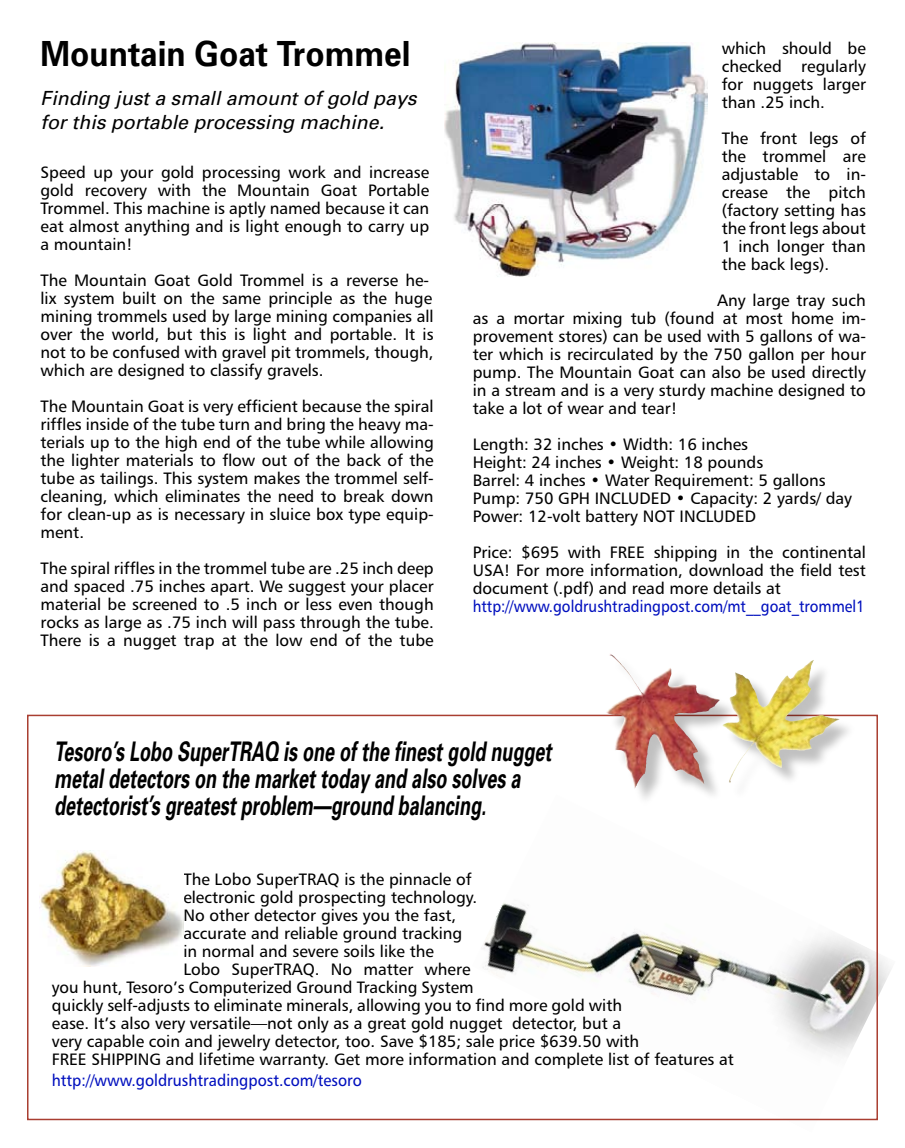
<style>
.page{position:relative;width:905px;height:1148px;background:#fff}
.page>*{position:absolute;margin:0;border:0;box-sizing:border-box;transform-origin:0 0}
.t1{font:700 34.65px "Univers";color:#000;scale:.91 1}
.t2{font:italic 700 27px/27px "Univers";color:#000;scale:.67 1}
.t3{font:italic 19.5px/24px "Univers";color:#000}
.t4{font:16.5px/18px "Humanist 777 BT Roman B";color:#000;text-align:justify}
.t5{font:16.5px "Humanist 777 BT Roman B";color:#000fbe;scale:.9 1}
.t6{font:16.5px "Humanist 777 BT Roman B";color:#000fbe;scale:.94 1}
</style>
<div class="page">
<img style="left:444px;top:43px;width:264px;height:234px">
<img style="left:472px;top:903px;width:419px;height:218px">
<img style="left:39px;top:850px;width:144px;height:116px">
<div style="left:608px;top:656px;width:130px;height:151px;background:#000;opacity:.25"></div>
<img style="left:646px;top:734px;width:57px;height:50px">
<div style="left:724px;top:662px;width:133px;height:139px;background:#000;opacity:.25"></div>
<img style="left:785px;top:660px;width:35px;height:61px">
<h1 class="t1" style="left:40px;top:32px;width:408px">Mountain Goat Trommel</h1>
<p class="t3" style="left:40px;top:86px;width:377px">Finding just a small amount of gold pays for this portable processing machine.</p>
<p class="t4" style="left:40px;top:163px;width:390px">Speed up your gold processing work and increase gold recovery with the Mountain Goat Portable Trommel. This machine is aptly named because it can eat almost anything and is light enough to carry up a mountain!</p>
<p class="t4" style="left:40px;top:271px;width:395px;text-align:left">The Mountain Goat Gold Trommel is a reverse he&shy;lix system built on the same principle as the huge mining trommels used by large mining companies all over the world, but this is light and portable. It is not to be confused with gravel pit trommels, though, which are designed to classify gravels.</p>
<p class="t4" style="left:40px;top:397px;width:395px">The Mountain Goat is very efficient because the spiral riffles inside of the tube turn and bring the heavy ma&shy;terials up to the high end of the tube while allowing the lighter materials to flow out of the back of the tube as tailings. This system makes the trommel self&shy;cleaning, which eliminates the need to break down for clean-up as is necessary in sluice box type equip&shy;ment.</p>
<p class="t4" style="left:40px;top:559px;width:395px">The spiral riffles in the trommel tube are .25 inch deep and spaced .75 inches apart. We suggest your placer material be screened to .5 inch or less even though rocks as large as .75 inch will pass through the tube.<br>There is a nugget trap at the low end of the tube</p>
<p class="t4" style="left:721px;top:39px;width:146px">which should be checked regularly for nuggets larger than .25 inch.</p>
<p class="t4" style="left:721px;top:129px;width:146px">The front legs of the trommel are adjustable to in&shy;crease the pitch (factory setting has the front legs about 1 inch longer than the back legs).</p>
<p class="t4" style="left:472px;top:291px;width:395px;text-indent:244px">Any large tray such as a mortar mixing tub (found at most home im&shy;provement stores) can be used with 5 gallons of wa&shy;ter which is recirculated by the 750 gallon per hour pump. The Mountain Goat can also be used directly in a stream and is a very sturdy machine designed to take a lot of wear and tear!</p>
<p class="t4" style="left:472px;top:435px;width:381px;text-align:left">Length: 32 inches • Width: 16 inches<br>Height: 24 inches • Weight: 18 pounds<br>Barrel: 4 inches • Water Requirement: 5 gallons Pump: 750 GPH INCLUDED • Capacity: 2 yards/ day Power: 12-volt battery NOT INCLUDED</p>
<p class="t4" style="left:472px;top:543px;width:395px">Price: $695 with FREE shipping in the continental USA! For more information, download the field test document (.pdf) and read more details at</p>
<p class="t5" style="left:472px;top:596px;width:437px">http://www.goldrushtradingpost.com/mt__goat_trommel1</p>
<h2 class="t2" style="left:54px;top:737px;width:743px">Tesoro’s Lobo SuperTRAQ is one of the finest gold nugget metal detectors on the market today and also solves a detectorist’s greatest problem—ground balancing.</h2>
<p class="t4" style="left:183px;top:869px;width:290px">The Lobo SuperTRAQ is the pinnacle of</p>
<p class="t4" style="left:183px;top:887px;width:295px">electronic gold prospecting technology.</p>
<p class="t4" style="left:183px;top:905px;width:274px">No other detector gives you the fast,</p>
<p class="t4" style="left:183px;top:923px;width:280px">accurate and reliable ground tracking</p>
<p class="t4" style="left:183px;top:941px;width:252px">in normal and severe soils like the</p>
<p class="t4" style="left:183px;top:959px;width:289px">Lobo SuperTRAQ. No matter where</p>
<p class="t4" style="left:52px;top:977px;width:423px">you hunt, Tesoro’s Computerized Ground Tracking System</p>
<p class="t4" style="left:52px;top:995px;width:571px">quickly self-adjusts to eliminate minerals, allowing you to find more gold with</p>
<p class="t4" style="left:52px;top:1013px;width:571px">ease. It’s also very versatile—not only as a great gold nugget detector, but a</p>
<p class="t4" style="left:52px;top:1031px;width:589px">very capable coin and jewelry detector, too. Save $185; sale price $639.50 with</p>
<p class="t4" style="left:52px;top:1049px;width:683px">FREE SHIPPING and lifetime warranty. Get more information and complete list of features at</p>
<p class="t6" style="left:52px;top:1069px;width:331px">http://www.goldrushtradingpost.com/tesoro</p>
</div>
